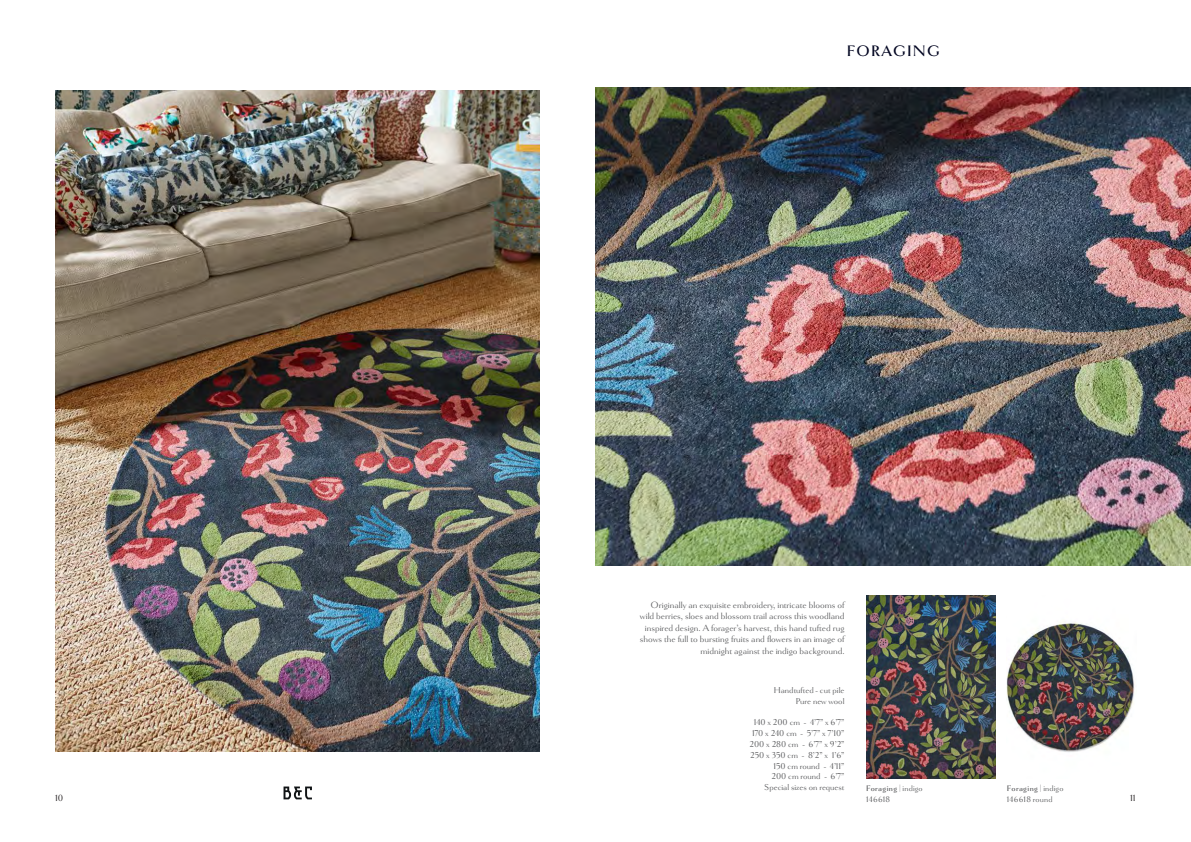
<style>
.page{position:relative;width:1191px;height:842px;background:#fff}
.page>*{position:absolute;margin:0;border:0;box-sizing:border-box;transform-origin:0 0}
.t1{font:700 16px "Goldenbook";letter-spacing:.07em;color:#000420}
.t2{font:9.6px/11.5px "Goldenbook";color:#57585a;text-align:right}
.t3{font:9.5px "Goldenbook";color:#231f20}
.t4{font:9px "Goldenbook";color:#57585a}
.t5{font:700 8.5px "Goldenbook";letter-spacing:.035em;color:#57585a}
.t6{font:8.5px "Goldenbook";letter-spacing:.035em;color:#57585a}
.s1{font-weight:400}
</style>
<div class="page">
<svg style="left:283px;top:786px;width:29px;height:13px"></svg>
<img style="left:55px;top:90px;width:485px;height:662px">
<img style="left:595px;top:88px;width:596px;height:478px">
<img style="left:866px;top:595px;width:129px;height:183px">
<img style="left:1006px;top:622px;width:129px;height:130px">
<p class="t3" style="left:55px;top:793px;width:10px">10</p>
<p class="t1" style="left:846px;top:41px;width:94px">FORAGING</p>
<p class="t2" style="left:640px;top:599px;width:206px">Originally an exquisite embroidery, intricate blooms of wild berries, sloes and blossom trail across this woodland inspired design. A forager’s harvest, this hand tufted rug shows the full to bursting fruits and flowers in an image of midnight against the indigo background.</p>
<p class="t4" style="left:774px;top:685px;width:72px">Handtufted - cut pile</p>
<p class="t4" style="left:796px;top:696px;width:50px">Pure new wool</p>
<p class="t4" style="left:753px;top:717px;width:92px">140 x 200 cm - 4’7” x 6’7”</p>
<p class="t4" style="left:752px;top:728px;width:94px">170 x 240 cm - 5’7” x 7’10”</p>
<p class="t4" style="left:749px;top:739px;width:96px">200 x 280 cm - 6’7” x 9’2”</p>
<p class="t4" style="left:750px;top:750px;width:96px">250 x 350 cm - 8’2” x 1’6”</p>
<p class="t4" style="left:773px;top:760px;width:73px">150 cm round - 4’11”</p>
<p class="t4" style="left:771px;top:771px;width:74px">200 cm round - 6’7”</p>
<p class="t4" style="left:764px;top:782px;width:82px">Special sizes on request</p>
<p class="t5" style="left:866px;top:783px;width:58px">Foraging <span class="s1">| indigo</span></p>
<p class="t6" style="left:866px;top:794px;width:26px">146618</p>
<p class="t5" style="left:1006px;top:783px;width:58px">Foraging <span class="s1">| indigo</span></p>
<p class="t6" style="left:1006px;top:794px;width:47px">146618 round</p>
<p class="t3" style="left:1130px;top:793px;width:7px">11</p>
</div>
